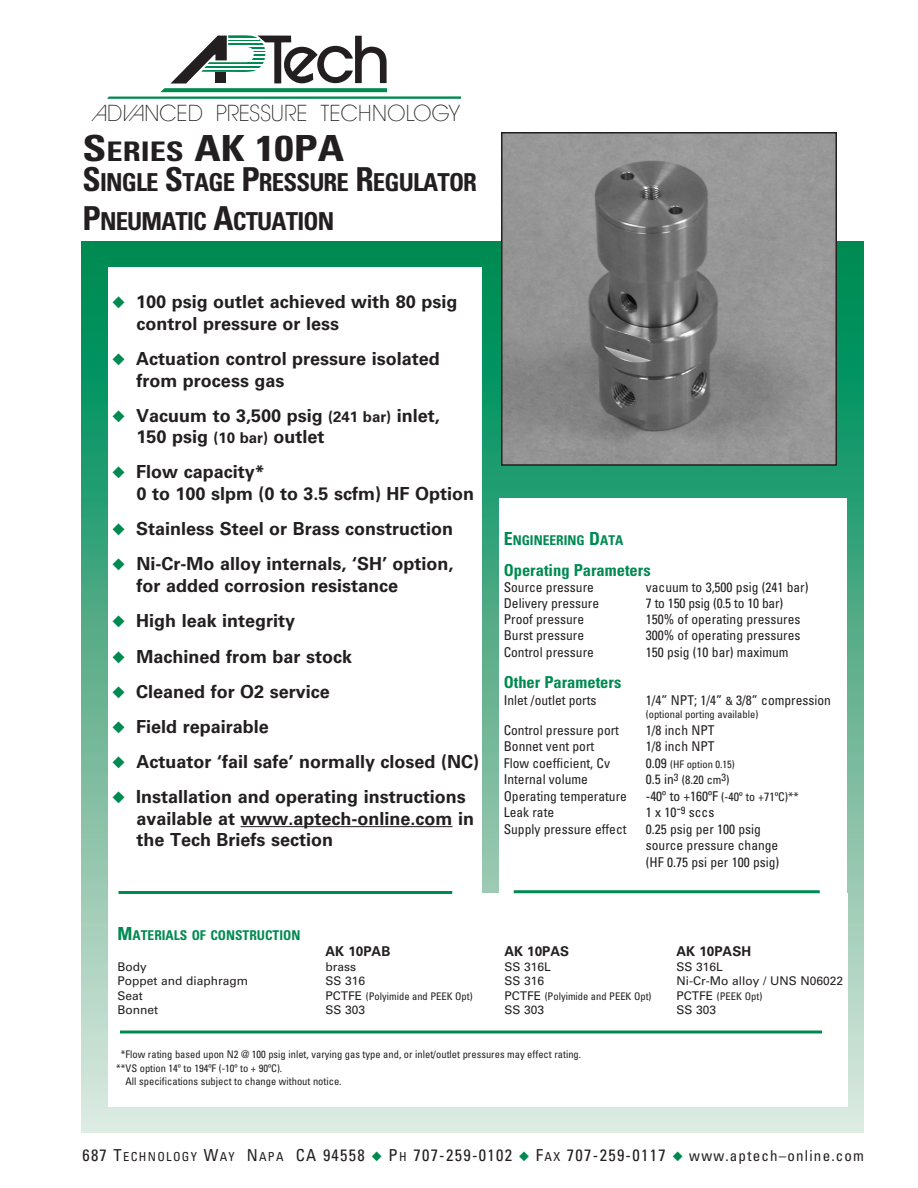
<style>
.page{position:relative;width:918px;height:1188px;background:#fff}
.page>*{position:absolute;margin:0;border:0;box-sizing:border-box;transform-origin:0 0}
.t1{font:700 condensed 36px "Univers LT Std";color:#231f20;scale:1.2 1}
.t2{font:700 condensed 24.75px "Univers LT Std";letter-spacing:-.035em;color:#231f20}
.t3{font:200 22.8px "Avant Garde IT Cby BT";color:#231f20}
.t4{font:700 18px/21.6px "Univers LT Std";color:#231f20}
.t5{font:condensed 16.5px "Univers LT Std";letter-spacing:.08em;color:#231f20}
.t6{font:700 condensed 16.5px "Univers LT Std";color:#008a52}
.t7{font:condensed 13.5px "Univers LT Std";color:#231f20}
.t8{font:700 condensed 13.5px "Univers LT Std";color:#008a52}
.t9{font:700 13.5px "Univers LT Std";color:#231f20}
.t10{font:12px "Univers LT Std";color:#231f20}
.t11{font:condensed 12px "Univers LT Std";color:#231f20}
.t12{font:condensed 10.5px "Univers LT Std";color:#231f20}
.s1{font-style:italic}
.s2{font-size:27px}
.s3{font-size:33px}
.s4{color:#008a52}
.s5{font-size:15px}
.s6{font-size:18px}
.s7{font-size:11.25px}
.s8{font-size:13.5px}
.s9{font-stretch:normal;font-size:12px}
.s10{font-size:12.3px}
</style>
<div class="page">
<div style="left:81px;top:242px;width:783px;height:890px;background:linear-gradient(to bottom,#00854c,#e3e8e0)"></div>
<div style="left:108px;top:267px;width:374px;height:639px;background:#fff"></div>
<hr style="left:241px;top:826px;width:212px;height:1px;background:#231f20">
<img style="left:504px;top:135px;width:330px;height:328px">
<div style="left:501px;top:132px;width:336px;height:334px;border:2px solid #231f20"></div>
<div style="left:500px;top:498px;width:347px;height:425px;background:#fff"></div>
<div style="left:108px;top:893px;width:739px;height:214px;background:#fff"></div>
<svg style="left:107px;top:35px;width:355px;height:64px"></svg>
<hr style="left:239px;top:61px;width:33px;height:1px;background:#fff">
<hr style="left:118px;top:891px;width:334px;height:3px;background:#008a52">
<hr style="left:514px;top:890px;width:306px;height:3px;background:#008a52">
<svg style="left:120px;top:1030px;width:702px;height:4px;background:#3fa77d"></svg>
<p class="t3" style="left:92px;top:99px;width:369px"><span class="s1">A</span>D <span class="s1">VA</span>NCED PRESSURE TECHNOLOGY</p>
<p class="t1" style="left:82px;top:126px;width:220px">S<span class="s2">ERIES</span> AK 10PA</p>
<p class="t2" style="left:82px;top:167px;width:396px"><span class="s3">S</span>INGLE <span class="s3">S</span>TAGE <span class="s3">P</span>RESSURE <span class="s3">R</span>EGULATOR</p>
<p class="t2" style="left:82px;top:206px;width:253px"><span class="s3">P</span>NEUMATIC <span class="s3">A</span>CTUATION</p>
<p class="t4" style="left:112px;top:291px;width:347px"><span class="s4">◆</span> 100 psig outlet achieved with 80 psig</p>
<p class="t4" style="left:136px;top:313px;width:204px">control pressure or less</p>
<p class="t4" style="left:112px;top:348px;width:329px"><span class="s4">◆</span> Actuation control pressure isolated</p>
<p class="t4" style="left:136px;top:370px;width:150px">from process gas</p>
<p class="t4" style="left:112px;top:405px;width:329px"><span class="s4">◆</span> Vacuum to 3,500 psig <span class="s5">(241 bar)</span> inlet,</p>
<p class="t4" style="left:136px;top:426px;width:190px">150 psig <span class="s5">(10 bar)</span> outlet</p>
<p class="t4" style="left:112px;top:461px;width:154px"><span class="s4">◆</span> Flow capacity*</p>
<p class="t4" style="left:136px;top:483px;width:339px">0 to 100 slpm (0 to 3.5 scfm) HF Option</p>
<p class="t4" style="left:112px;top:518px;width:343px"><span class="s4">◆</span> Stainless Steel or Brass construction</p>
<p class="t4" style="left:136px;top:553px;width:319px;text-indent:-24px"><span class="s4">◆</span> Ni-Cr-Mo alloy internals, ‘SH’ option, for added corrosion resistance</p>
<p class="t4" style="left:112px;top:610px;width:185px"><span class="s4">◆</span> High leak integrity</p>
<p class="t4" style="left:112px;top:646px;width:241px"><span class="s4">◆</span> Machined from bar stock</p>
<p class="t4" style="left:112px;top:681px;width:219px"><span class="s4">◆</span> Cleaned for O2 service</p>
<p class="t4" style="left:112px;top:716px;width:158px"><span class="s4">◆</span> Field repairable</p>
<p class="t4" style="left:112px;top:751px;width:368px"><span class="s4">◆</span> Actuator ‘fail safe’ normally closed (NC)</p>
<p class="t4" style="left:136px;top:786px;width:339px;text-indent:-24px"><span class="s4">◆</span> Installation and operating instructions available at www.aptech-online.com in the Tech Briefs section</p>
<p class="t8" style="left:118px;top:927px;width:184px"><span class="s6">M</span>ATERIALS OF CONSTRUCTION</p>
<p class="t8" style="left:504px;top:532px;width:121px"><span class="s6">E</span>NGINEERING <span class="s6">D</span>ATA</p>
<p class="t6" style="left:504px;top:560px;width:149px">Operating Parameters</p>
<p class="t7" style="left:504px;top:578px;width:92px">Source pressure</p>
<p class="t7" style="left:646px;top:578px;width:164px">vacuum to 3,500 psig (241 bar)</p>
<p class="t7" style="left:504px;top:595px;width:97px">Delivery pressure</p>
<p class="t7" style="left:646px;top:595px;width:139px">7 to 150 psig (0.5 to 10 bar)</p>
<p class="t7" style="left:504px;top:611px;width:82px">Proof pressure</p>
<p class="t7" style="left:646px;top:611px;width:156px">150% of operating pressures</p>
<p class="t7" style="left:504px;top:627px;width:82px">Burst pressure</p>
<p class="t7" style="left:646px;top:627px;width:156px">300% of operating pressures</p>
<p class="t7" style="left:504px;top:643px;width:92px">Control pressure</p>
<p class="t7" style="left:646px;top:643px;width:144px">150 psig (10 bar) maximum</p>
<p class="t6" style="left:504px;top:672px;width:119px">Other Parameters</p>
<p class="t7" style="left:504px;top:691px;width:94px">Inlet /outlet ports</p>
<p class="t7" style="left:646px;top:691px;width:187px">1/4” NPT; 1/4” <span class="s7">&amp;</span> 3/8” compression</p>
<p class="t12" style="left:646px;top:708px;width:114px">(optional porting available)</p>
<p class="t7" style="left:504px;top:721px;width:117px">Control pressure port</p>
<p class="t7" style="left:646px;top:721px;width:70px">1/8 inch NPT</p>
<p class="t7" style="left:504px;top:738px;width:92px">Bonnet vent port</p>
<p class="t7" style="left:646px;top:738px;width:70px">1/8 inch NPT</p>
<p class="t7" style="left:504px;top:754px;width:108px">Flow coefficient, Cv</p>
<p class="t12" style="left:646px;top:757px;width:90px"><span class="s8">0.09</span> (HF option 0.15)</p>
<p class="t7" style="left:504px;top:771px;width:86px">Internal volume</p>
<p class="t11" style="left:646px;top:772px;width:85px"><span class="s8">0.5 in</span><sup>3</sup> (8.20 cm<sup>3</sup>)</p>
<p class="t7" style="left:504px;top:787px;width:125px">Operating temperature</p>
<p class="t11" style="left:646px;top:789px;width:155px"><span class="s8">-40º to +160ºF</span> (-40º to +71ºC)**</p>
<p class="t7" style="left:504px;top:804px;width:52px">Leak rate</p>
<p class="t7" style="left:646px;top:804px;width:70px">1 x 10-<sup>9</sup> sccs</p>
<p class="t7" style="left:504px;top:820px;width:124px">Supply pressure effect</p>
<p class="t7" style="left:646px;top:820px;width:117px">0.25 psig per 100 psig</p>
<p class="t7" style="left:646px;top:837px;width:134px">source pressure change</p>
<p class="t7" style="left:646px;top:853px;width:135px">(HF 0.75 psi per 100 psig)</p>
<p class="t9" style="left:326px;top:944px;width:66px">AK 10PAB</p>
<p class="t9" style="left:504px;top:944px;width:66px">AK 10PAS</p>
<p class="t9" style="left:676px;top:944px;width:76px">AK 10PASH</p>
<p class="t10" style="left:118px;top:959px;width:31px">Body</p>
<p class="t10" style="left:326px;top:959px;width:32px">brass</p>
<p class="t10" style="left:504px;top:959px;width:48px">SS 316L</p>
<p class="t10" style="left:676px;top:959px;width:48px">SS 316L</p>
<p class="t10" style="left:118px;top:974px;width:132px">Poppet and diaphragm</p>
<p class="t10" style="left:326px;top:974px;width:41px">SS 316</p>
<p class="t10" style="left:504px;top:974px;width:41px">SS 316</p>
<p class="t10" style="left:676px;top:974px;width:168px">Ni-Cr-Mo alloy / UNS N06022</p>
<p class="t10" style="left:118px;top:988px;width:27px">Seat</p>
<p class="t12" style="left:326px;top:989px;width:149px"><span class="s9">PCTFE</span> (Polyimide and PEEK Opt)</p>
<p class="t12" style="left:504px;top:989px;width:149px"><span class="s9">PCTFE</span> (Polyimide and PEEK Opt)</p>
<p class="t12" style="left:677px;top:989px;width:87px"><span class="s9">PCTFE</span> (PEEK Opt)</p>
<p class="t10" style="left:118px;top:1003px;width:42px">Bonnet</p>
<p class="t10" style="left:326px;top:1003px;width:41px">SS 303</p>
<p class="t10" style="left:504px;top:1003px;width:41px">SS 303</p>
<p class="t10" style="left:676px;top:1003px;width:41px">SS 303</p>
<p class="t12" style="left:121px;top:1048px;width:462px">*Flow rating based upon N2 @ 100 psig inlet, varying gas type and, or inlet/outlet pressures may effect rating.</p>
<p class="t12" style="left:116px;top:1061px;width:168px">**VS option 14º to 194ºF (-10º to + 90ºC).</p>
<p class="t12" style="left:126px;top:1075px;width:218px">All specifications subject to change without notice.</p>
<p class="t5" style="left:82px;top:1145px;width:783px">687 T<span class="s10">ECHNOLOGY</span> W<span class="s10">AY</span> N <span class="s10">APA</span> CA 94558 <span class="s4">◆</span> P <span class="s10">H</span> 707-259-0102 <span class="s4">◆</span> F<span class="s10">AX</span> 707-259-0117 <span class="s4">◆</span> <span class="s5">www.aptech–online.com</span></p>
</div>
